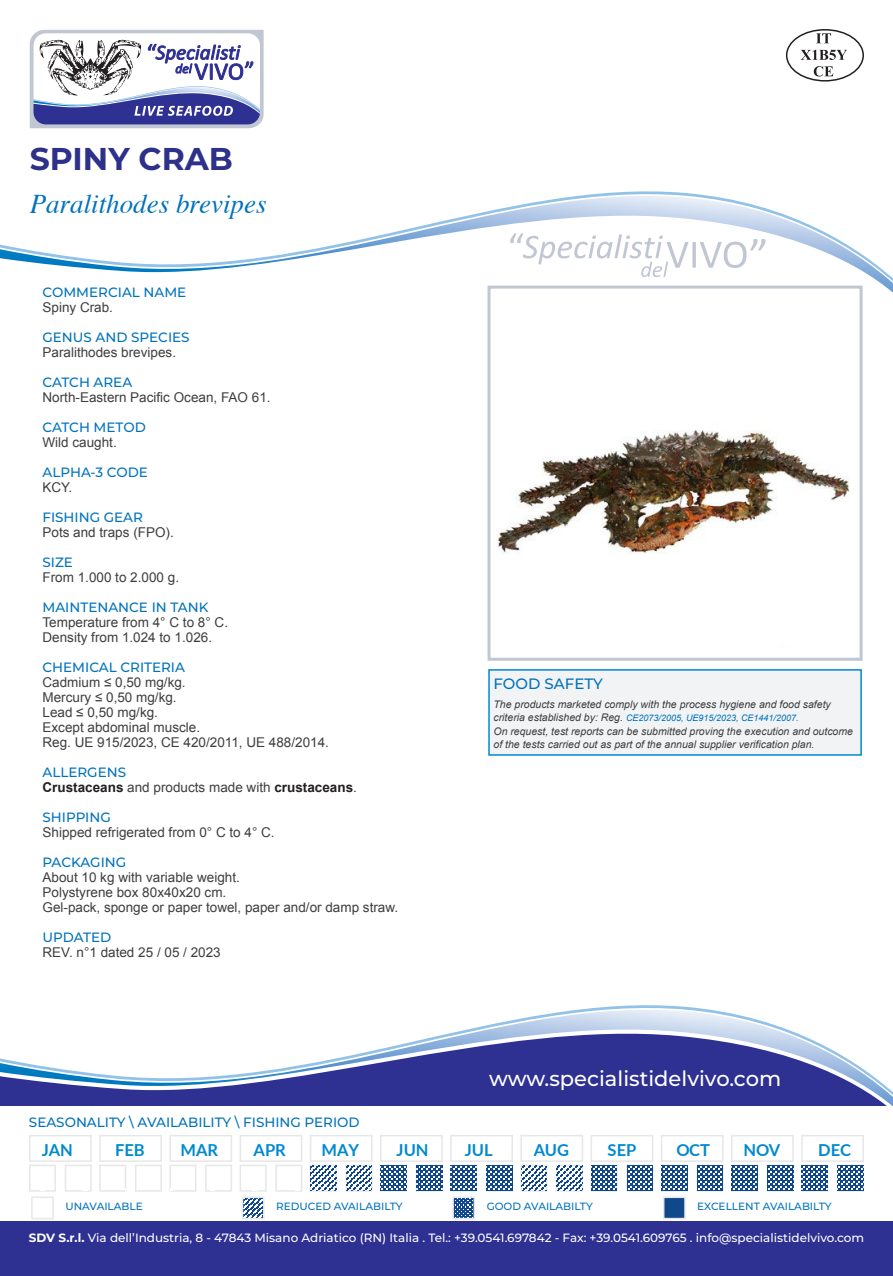
<style>
.page{position:relative;width:893px;height:1276px;background:#fff}
.page>*{position:absolute;margin:0;border:0;box-sizing:border-box;transform-origin:0 0}
.t1{font:700 31.5px "Montserrat";color:#2d3189}
.t2{font:italic 27px "Times";color:#0072bc}
.t3{font:500 21px "Montserrat";color:#fff}
.t4{font:700 16.5px "Lato";color:#0089d0}
.t5{font:500 15px "Montserrat";color:#0072bc}
.t6{font:13.5px/15px "Arial";color:#3e3e3f}
.t7{font:500 13.5px "Montserrat";color:#0072bc}
.t8{font:700 13.5px "Arial";color:#231f20}
.t9{font:500 12px "Montserrat";color:#fff}
.t10{font:italic 10.5px/13.5px "Arial";color:#3e3e3f}
.t11{font:500 10.5px "Montserrat";color:#0072bc}
.t12{font:italic 9px "Arial";color:#0072bc}
.s1{font-weight:400;color:#3e3e3f}
.s2{font-size:10.5px;color:#3e3e3f}
.s3{font-weight:700}
</style>
<div class="page">
<svg style="left:519px;top:1009px;width:235px;height:10px"></svg>
<svg style="left:0;top:1019px;width:893px;height:257px;fill:#2e3092"></svg>
<svg style="left:578px;top:191px;width:132px;height:5px"></svg>
<svg style="left:0;top:196px;width:893px;height:97px"></svg>
<div style="left:0;top:1106px;width:893px;height:114px;background:#fff"></div>
<div style="left:31px;top:1196px;width:23px;height:23px;border:2px solid #e6e7e9"></div>
<svg style="left:245px;top:1199px;width:16px;height:17px"></svg>
<div style="left:242px;top:1196px;width:22px;height:23px;border:2px solid #e6e7e9"></div>
<svg style="left:455px;top:1199px;width:17px;height:17px"></svg>
<div style="left:452px;top:1196px;width:23px;height:23px;border:2px solid #e6e7e9"></div>
<div style="left:664px;top:1197px;width:21px;height:21px;background:#11488b"></div>
<div style="left:663px;top:1196px;width:23px;height:23px;border:2px solid #e6e7e9"></div>
<div style="left:29px;top:1164px;width:27px;height:27px;border:2px solid #e6e7e9"></div>
<div style="left:65px;top:1164px;width:27px;height:27px;border:2px solid #e6e7e9"></div>
<div style="left:29px;top:1135px;width:63px;height:27px;border:2px solid #e6e7e9"></div>
<div style="left:99px;top:1164px;width:27px;height:27px;border:2px solid #e6e7e9"></div>
<div style="left:135px;top:1164px;width:27px;height:27px;border:2px solid #e6e7e9"></div>
<div style="left:99px;top:1135px;width:63px;height:27px;border:2px solid #e6e7e9"></div>
<div style="left:169px;top:1164px;width:27px;height:27px;border:2px solid #e6e7e9"></div>
<div style="left:205px;top:1164px;width:27px;height:27px;border:2px solid #e6e7e9"></div>
<div style="left:169px;top:1135px;width:63px;height:27px;border:2px solid #e6e7e9"></div>
<div style="left:240px;top:1164px;width:27px;height:27px;border:2px solid #e6e7e9"></div>
<div style="left:275px;top:1164px;width:27px;height:27px;border:2px solid #e6e7e9"></div>
<div style="left:240px;top:1135px;width:62px;height:27px;border:2px solid #e6e7e9"></div>
<div style="left:310px;top:1164px;width:27px;height:27px;border:2px solid #e6e7e9"></div>
<div style="left:346px;top:1164px;width:27px;height:27px;border:2px solid #e6e7e9"></div>
<div style="left:310px;top:1135px;width:63px;height:27px;border:2px solid #e6e7e9"></div>
<div style="left:380px;top:1164px;width:27px;height:27px;border:2px solid #e6e7e9"></div>
<div style="left:416px;top:1164px;width:27px;height:27px;border:2px solid #e6e7e9"></div>
<div style="left:380px;top:1135px;width:63px;height:27px;border:2px solid #e6e7e9"></div>
<div style="left:450px;top:1164px;width:27px;height:27px;border:2px solid #e6e7e9"></div>
<div style="left:486px;top:1164px;width:27px;height:27px;border:2px solid #e6e7e9"></div>
<div style="left:450px;top:1135px;width:63px;height:27px;border:2px solid #e6e7e9"></div>
<div style="left:520px;top:1164px;width:27px;height:27px;border:2px solid #e6e7e9"></div>
<div style="left:556px;top:1164px;width:27px;height:27px;border:2px solid #e6e7e9"></div>
<div style="left:520px;top:1135px;width:63px;height:27px;border:2px solid #e6e7e9"></div>
<div style="left:591px;top:1164px;width:27px;height:27px;border:2px solid #e6e7e9"></div>
<div style="left:626px;top:1164px;width:27px;height:27px;border:2px solid #e6e7e9"></div>
<div style="left:591px;top:1135px;width:62px;height:27px;border:2px solid #e6e7e9"></div>
<div style="left:661px;top:1164px;width:27px;height:27px;border:2px solid #e6e7e9"></div>
<div style="left:696px;top:1164px;width:28px;height:27px;border:2px solid #e6e7e9"></div>
<div style="left:661px;top:1135px;width:63px;height:27px;border:2px solid #e6e7e9"></div>
<div style="left:731px;top:1164px;width:27px;height:27px;border:2px solid #e6e7e9"></div>
<div style="left:767px;top:1164px;width:27px;height:27px;border:2px solid #e6e7e9"></div>
<div style="left:731px;top:1135px;width:63px;height:27px;border:2px solid #e6e7e9"></div>
<div style="left:801px;top:1164px;width:27px;height:27px;border:2px solid #e6e7e9"></div>
<div style="left:837px;top:1164px;width:27px;height:27px;border:2px solid #e6e7e9"></div>
<div style="left:801px;top:1135px;width:63px;height:27px;border:2px solid #e6e7e9"></div>
<div style="left:489px;top:670px;width:372px;height:85px;background:#f2f3f4"></div>
<div style="left:488px;top:669px;width:374px;height:86px;border:2px solid #0089d0"></div>
<svg style="left:30px;top:30px;width:234px;height:98px"></svg>
<svg style="left:510px;top:233px;width:255px;height:44px"></svg>
<div style="left:786px;top:29px;width:78px;height:53px;border:2px solid #231f20;border-radius:50%"></div>
<svg style="left:816px;top:33px;width:15px;height:10px"></svg>
<svg style="left:801px;top:50px;width:46px;height:10px"></svg>
<svg style="left:814px;top:66px;width:19px;height:11px"></svg>
<img style="left:496px;top:430px;width:354px;height:124px">
<div style="left:487px;top:286px;width:376px;height:375px;border:3px solid #c1c6d3"></div>
<div style="left:30px;top:1165px;width:25px;height:26px;background:#fff"></div>
<div style="left:65px;top:1165px;width:26px;height:26px;background:#fff"></div>
<div style="left:100px;top:1165px;width:25px;height:26px;background:#fff"></div>
<div style="left:136px;top:1165px;width:25px;height:26px;background:#fff"></div>
<div style="left:170px;top:1165px;width:26px;height:26px;background:#fff"></div>
<div style="left:206px;top:1165px;width:25px;height:26px;background:#fff"></div>
<div style="left:240px;top:1165px;width:26px;height:26px;background:#fff"></div>
<div style="left:276px;top:1165px;width:26px;height:26px;background:#fff"></div>
<svg style="left:311px;top:1165px;width:25px;height:26px"></svg>
<svg style="left:346px;top:1165px;width:26px;height:26px"></svg>
<svg style="left:381px;top:1165px;width:25px;height:26px"></svg>
<svg style="left:416px;top:1165px;width:26px;height:26px"></svg>
<svg style="left:451px;top:1165px;width:25px;height:26px"></svg>
<svg style="left:487px;top:1165px;width:25px;height:26px"></svg>
<svg style="left:521px;top:1165px;width:26px;height:26px"></svg>
<svg style="left:557px;top:1165px;width:25px;height:26px"></svg>
<svg style="left:591px;top:1165px;width:26px;height:26px"></svg>
<svg style="left:627px;top:1165px;width:26px;height:26px"></svg>
<svg style="left:662px;top:1165px;width:25px;height:26px"></svg>
<svg style="left:697px;top:1165px;width:26px;height:26px"></svg>
<svg style="left:732px;top:1165px;width:25px;height:26px"></svg>
<svg style="left:767px;top:1165px;width:26px;height:26px"></svg>
<svg style="left:802px;top:1165px;width:25px;height:26px"></svg>
<svg style="left:838px;top:1165px;width:25px;height:26px"></svg>
<h1 class="t1" style="left:30px;top:136px;width:205px">SPINY CRAB</h1>
<h2 class="t2" style="left:30px;top:180px;width:238px">Paralithodes brevipes</h2>
<p class="t7" style="left:43px;top:283px;width:145px">COMMERCIAL NAME</p>
<p class="t6" style="left:43px;top:300px;width:72px">Spiny Crab.</p>
<p class="t7" style="left:43px;top:328px;width:149px">GENUS AND SPECIES</p>
<p class="t6" style="left:43px;top:345px;width:135px">Paralithodes brevipes.</p>
<p class="t7" style="left:43px;top:373px;width:91px">CATCH AREA</p>
<p class="t6" style="left:43px;top:390px;width:230px">North-Eastern Pacific Ocean, FAO 61.</p>
<p class="t7" style="left:43px;top:418px;width:105px">CATCH METOD</p>
<p class="t6" style="left:43px;top:435px;width:76px">Wild caught.</p>
<p class="t7" style="left:43px;top:463px;width:107px">ALPHA-3 CODE</p>
<p class="t6" style="left:43px;top:480px;width:31px">KCY.</p>
<p class="t7" style="left:43px;top:508px;width:102px">FISHING GEAR</p>
<p class="t6" style="left:43px;top:525px;width:133px">Pots and traps (FPO).</p>
<p class="t7" style="left:43px;top:553px;width:32px">SIZE</p>
<p class="t6" style="left:43px;top:570px;width:138px">From 1.000 to 2.000 g.</p>
<p class="t7" style="left:43px;top:598px;width:167px">MAINTENANCE IN TANK</p>
<p class="t6" style="left:43px;top:615px;width:187px">Temperature from 4° C to 8° C.<br>Density from 1.024 to 1.026.</p>
<p class="t7" style="left:43px;top:657px;width:144px">CHEMICAL CRITERIA</p>
<p class="t6" style="left:43px;top:675px;width:288px">Cadmium ≤ 0,50 mg/kg.<br>Mercury ≤ 0,50 mg/kg.<br>Lead ≤ 0,50 mg/kg.<br>Except abdominal muscle.<br>Reg. UE 915/2023, CE 420/2011, UE 488/2014.</p>
<p class="t7" style="left:43px;top:762px;width:85px">ALLERGENS</p>
<p class="t8" style="left:43px;top:778px;width:316px">Crustaceans <span class="s1">and products made with</span> crustaceans<span class="s1">.</span></p>
<p class="t7" style="left:43px;top:807px;width:70px">SHIPPING</p>
<p class="t6" style="left:43px;top:825px;width:234px">Shipped refrigerated from 0° C to 4° C.</p>
<p class="t7" style="left:43px;top:852px;width:85px">PACKAGING</p>
<p class="t6" style="left:43px;top:870px;width:357px">About 10 kg with variable weight.<br>Polystyrene box 80x40x20 cm.<br>Gel-pack, sponge or paper towel, paper and/or damp straw.</p>
<p class="t7" style="left:43px;top:927px;width:70px">UPDATED</p>
<p class="t6" style="left:43px;top:945px;width:180px">REV. n°1 dated 25 / 05 / 2023</p>
<p class="t5" style="left:493px;top:673px;width:111px">FOOD SAFETY</p>
<p class="t10" style="left:493px;top:697px;width:339px">The products marketed comply with the process hygiene and food safety</p>
<p class="t12" style="left:493px;top:712px;width:307px"><span class="s2">criteria established by: Reg.</span> CE2073/2005, UE915/2023, CE1441/2007.</p>
<p class="t10" style="left:493px;top:724px;width:361px">On request, test reports can be submitted proving the execution and outcome of the tests carried out as part of the annual supplier verification plan.</p>
<h3 class="t3" style="left:489px;top:1064px;width:294px">www.specialistidelvivo.com</h3>
<p class="t7" style="left:29px;top:1113px;width:332px">SEASONALITY \ AVAILABILITY \ FISHING PERIOD</p>
<p class="t4" style="left:42px;top:1137px;width:33px">JAN</p>
<p class="t4" style="left:115px;top:1137px;width:31px">FEB</p>
<p class="t4" style="left:181px;top:1137px;width:39px">MAR</p>
<p class="t4" style="left:254px;top:1137px;width:34px">APR</p>
<p class="t4" style="left:321px;top:1137px;width:39px">MAY</p>
<p class="t4" style="left:397px;top:1137px;width:34px">JUN</p>
<p class="t4" style="left:465px;top:1137px;width:29px">JUL</p>
<p class="t4" style="left:534px;top:1137px;width:37px">AUG</p>
<p class="t4" style="left:608px;top:1137px;width:30px">SEP</p>
<p class="t4" style="left:676px;top:1137px;width:35px">OCT</p>
<p class="t4" style="left:743px;top:1137px;width:39px">NOV</p>
<p class="t4" style="left:818px;top:1137px;width:34px">DEC</p>
<p class="t11" style="left:65px;top:1199px;width:79px">UNAVAILABLE</p>
<p class="t11" style="left:276px;top:1199px;width:128px">REDUCED AVAILABILTY</p>
<p class="t11" style="left:487px;top:1199px;width:108px">GOOD AVAILABILTY</p>
<p class="t11" style="left:697px;top:1199px;width:136px">EXCELLENT AVAILABILTY</p>
<p class="t9" style="left:29px;top:1229px;width:837px"><span class="s3">SDV S.r.l.</span> Via dell’Industria, 8 - 47843 Misano Adriatico (RN) Italia . Tel.: +39.0541.697842 - Fax: +39.0541.609765 . info@specialistidelvivo.com</p>
</div>
